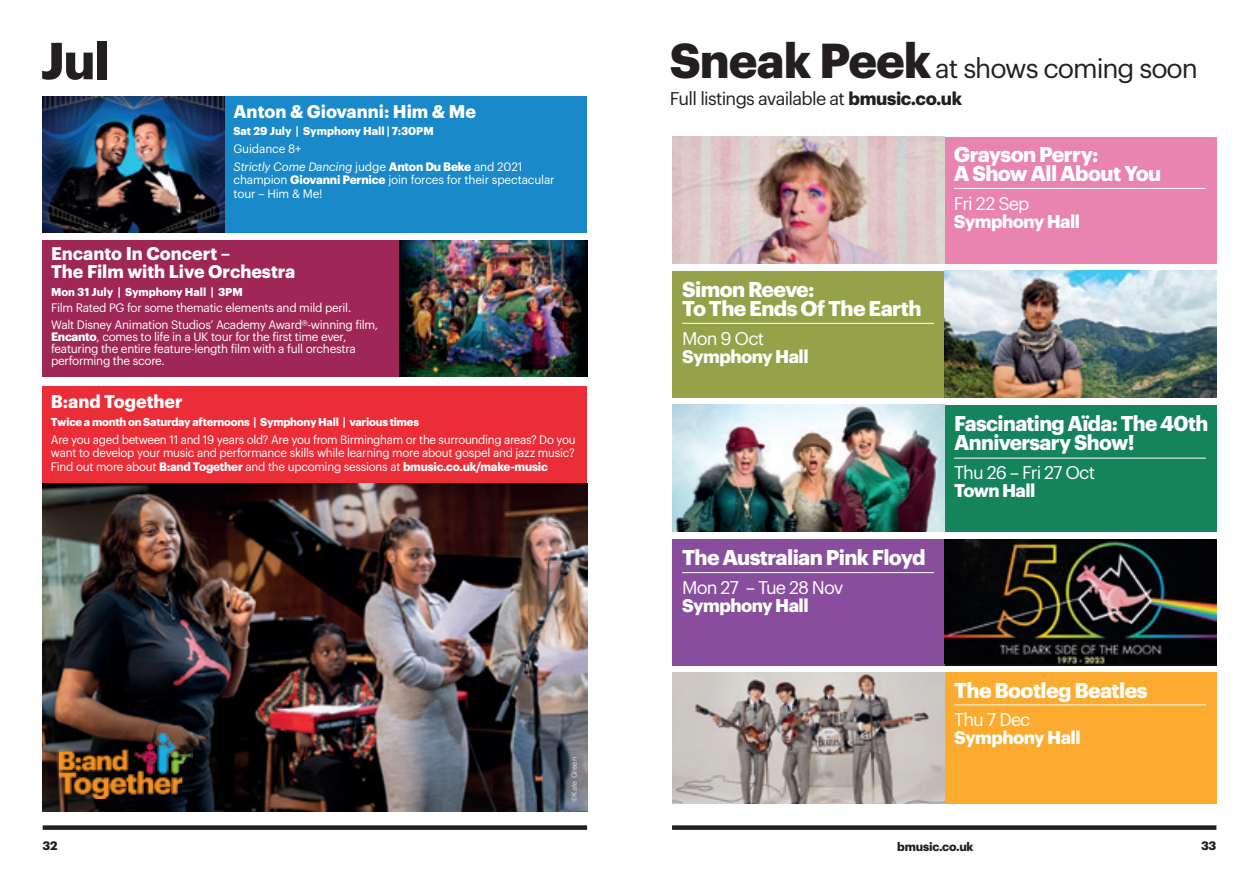
<style>
.page{position:relative;width:1259px;height:893px;background:#fff}
.page>*{position:absolute;margin:0;border:0;box-sizing:border-box;transform-origin:0 0}
.t1{font:700 51px "Graphik";color:#231f20}
.t2{font:27px "Graphik";letter-spacing:-.04em;color:#231f20}
.t3{font:700 21px/19.5px "Graphik";letter-spacing:-.03em;color:#fff}
.t4{font:700 18px/18px "Graphik";letter-spacing:-.01em;color:#fff}
.t5{font:18px "Graphik";letter-spacing:-.05em;color:#fff}
.t6{font:700 18px "Graphik";letter-spacing:-.03em;color:#fff}
.t7{font:18px "Graphik";letter-spacing:-.04em;color:#231f20}
.t8{font:700 18px "Graphik";letter-spacing:-.035em;color:#fff}
.t9{font:12px/12px "Graphik";letter-spacing:-.025em;color:#fff}
.t10{font:12px/13.5px "Graphik";letter-spacing:-.025em;color:#fff;text-align:justify;scale:.96 1}
.t11{font:700 12px "Graphik";letter-spacing:-.015em;color:#231f20}
.t12{font:700 11.25px "Graphik";letter-spacing:-.02em;color:#fff}
.t13{font:700 11.25px "Graphik";color:#fff}
.t14{font:7.5px "Graphik";color:#fff}
.s1{font-style:italic}
.s2{font-weight:700}
.s3{font-weight:700;font-size:48px}
</style>
<div class="page">
<img style="left:399px;top:240px;width:188px;height:136px">
<div style="left:43px;top:240px;width:356px;height:136px;background:#9e2755"></div>
<div style="left:225px;top:97px;width:362px;height:136px;background:#1989c9"></div>
<img style="left:42px;top:97px;width:182px;height:136px">
<div style="left:945px;top:405px;width:271px;height:126px;background:#15835c"></div>
<div style="left:672px;top:539px;width:273px;height:126px;background:#894d9e"></div>
<div style="left:945px;top:137px;width:271px;height:126px;background:#e983b0"></div>
<img style="left:672px;top:137px;width:273px;height:126px">
<img style="left:672px;top:405px;width:273px;height:126px">
<hr style="left:953px;top:188px;width:252px;height:1px;background:#fff">
<hr style="left:954px;top:458px;width:252px;height:1px;background:#fff">
<hr style="left:682px;top:572px;width:252px;height:1px;background:#fff">
<img style="left:945px;top:539px;width:271px;height:124px">
<div style="left:672px;top:271px;width:273px;height:126px;background:#95a24a"></div>
<img style="left:945px;top:271px;width:271px;height:126px">
<hr style="left:682px;top:323px;width:252px;height:1px;background:#fff">
<div style="left:945px;top:672px;width:271px;height:132px;background:#fbac30"></div>
<img style="left:672px;top:672px;width:273px;height:132px">
<hr style="left:954px;top:705px;width:252px;height:1px;background:#fff">
<div style="left:43px;top:386px;width:544px;height:99px;background:#eb2d38"></div>
<img style="left:43px;top:484px;width:544px;height:327px">
<svg style="left:43px;top:703px;width:210px;height:108px;background:#231917"></svg>
<img style="left:60px;top:733px;width:132px;height:65px">
<div style="left:43px;top:825px;width:544px;height:5px;background:#231f20"></div>
<div style="left:672px;top:825px;width:544px;height:5px;background:#231f20"></div>
<p class="t1" style="left:40px;top:21px;width:70px">Jul</p>
<p class="t4" style="left:233px;top:101px;width:244px">Anton &amp; Giovanni: Him &amp; Me</p>
<p class="t13" style="left:233px;top:123px;width:202px">Sat 29 July | Symphony Hall | 7:30PM</p>
<p class="t9" style="left:233px;top:142px;width:69px">Guidance 8+</p>
<p class="t9" style="left:233px;top:159px;width:323px;line-height:13.5px"><span class="s1">Strictly Come Dancing</span> judge <span class="s2">Anton Du Beke</span> and 2021 champion <span class="s2">Giovanni Pernice</span> join forces for their spectacular tour – Him &amp; Me!</p>
<p class="t4" style="left:51px;top:243px;width:246px">Encanto In Concert –<br>The Film with Live Orchestra</p>
<p class="t13" style="left:51px;top:283px;width:193px">Mon 31 July | Symphony Hall | 3PM</p>
<p class="t9" style="left:51px;top:301px;width:302px">Film Rated PG for some thematic elements and mild peril.</p>
<p class="t9" style="left:51px;top:317px;width:329px">Walt Disney Animation Studios’ Academy Award®-winning film, <span class="s2">Encanto</span>, comes to life in a UK tour for the first time ever, featuring the entire feature-length film with a full orchestra performing the score.</p>
<p class="t4" style="left:51px;top:391px;width:133px">B:and Together</p>
<p class="t12" style="left:51px;top:413px;width:370px">Twice a month on Saturday afternoons | Symphony Hall | various times</p>
<p class="t10" style="left:51px;top:431px;width:548px">Are you aged between 11 and 19 years old? Are you from Birmingham or the surrounding areas? Do you want to develop your music and performance skills while learning more about gospel and jazz music?<br>Find out more about <span class="s2">B:and Together</span> and the upcoming sessions at <span class="s2">bmusic.co.uk/make-music</span></p>
<p class="t14" style="left:568px;top:802px;width:47px;rotate:-90deg">©Kate Green</p>
<p class="t2" style="left:670px;top:48px;width:529px"><span class="s3">Sneak Peek</span> at shows coming soon</p>
<p class="t7" style="left:670px;top:85px;width:294px">Full listings available at <span class="s2">bmusic.co.uk</span></p>
<p class="t3" style="left:682px;top:277px;width:241px">Simon Reeve:<br>To The Ends Of The Earth</p>
<p class="t5" style="left:682px;top:324px;width:83px">Mon 9 Oct</p>
<p class="t6" style="left:682px;top:342px;width:128px">Symphony Hall</p>
<p class="t3" style="left:682px;top:546px;width:245px">The Australian Pink Floyd</p>
<p class="t5" style="left:682px;top:574px;width:163px">Mon 27 – Tue 28 Nov</p>
<p class="t6" style="left:682px;top:591px;width:128px">Symphony Hall</p>
<p class="t3" style="left:953px;top:142px;width:209px">Grayson Perry:<br>A Show All About You</p>
<p class="t5" style="left:953px;top:190px;width:77px">Fri 22 Sep</p>
<p class="t6" style="left:953px;top:207px;width:128px">Symphony Hall</p>
<p class="t3" style="left:954px;top:412px;width:256px">Fascinating Aïda: The 40th<br>Anniversary Show!</p>
<p class="t5" style="left:954px;top:459px;width:142px">Thu 26 – Fri 27 Oct</p>
<p class="t8" style="left:954px;top:476px;width:83px">Town Hall</p>
<p class="t3" style="left:954px;top:678px;width:195px">The Bootleg Beatles</p>
<p class="t5" style="left:954px;top:706px;width:78px">Thu 7 Dec</p>
<p class="t6" style="left:954px;top:724px;width:128px">Symphony Hall</p>
<p class="t11" style="left:43px;top:837px;width:17px">32</p>
<p class="t11" style="left:897px;top:837px;width:78px">bmusic.co.uk</p>
<p class="t11" style="left:1201px;top:837px;width:17px">33</p>
</div>
